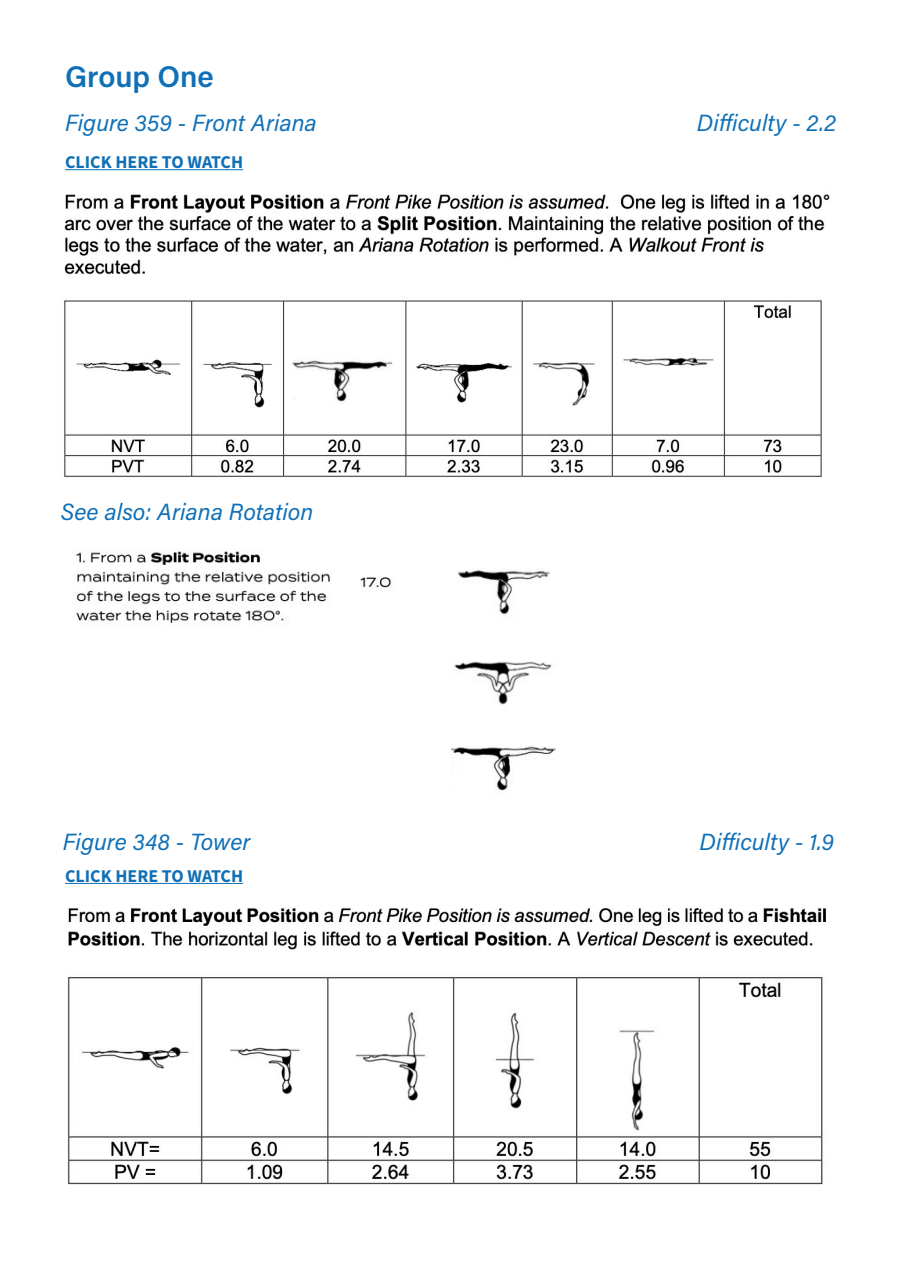
<style>
.page{position:relative;width:897px;height:1264px;background:#fff}
.page>*{position:absolute;margin:0;border:0;box-sizing:border-box;transform-origin:0 0}
.t1{font:600 29.85px "Acumin Pro";color:#1070b7}
.t2{font:italic 23.4px "Acumin Pro";color:#1070b7}
.t3{font:700 18px "Source Sans 3";color:#1070b7}
</style>
<div class="page">
<img style="left:64px;top:194px;width:766px;height:283px">
<img style="left:76px;top:551px;width:480px;height:240px">
<hr style="left:65px;top:169px;width:178px;height:1px;background:#1070b7">
<hr style="left:65px;top:883px;width:178px;height:1px;background:#1070b7">
<img style="left:67px;top:908px;width:759px;height:277px">
<p class="t1" style="left:65px;top:56px;width:150px">Group One</p>
<p class="t2" style="left:65px;top:106px;width:253px">Figure 359 - Front Ariana</p>
<p class="t2" style="left:696px;top:106px;width:141px">Difficulty - 2.2</p>
<p class="t3" style="left:65px;top:151px;width:180px">CLICK HERE TO WATCH</p>
<p class="t2" style="left:61px;top:495px;width:254px">See also: Ariana Rotation</p>
<p class="t2" style="left:63px;top:825px;width:189px">Figure 348 - Tower</p>
<p class="t2" style="left:699px;top:825px;width:136px">Difficulty - 1.9</p>
<p class="t3" style="left:65px;top:864px;width:180px">CLICK HERE TO WATCH</p>
</div>
